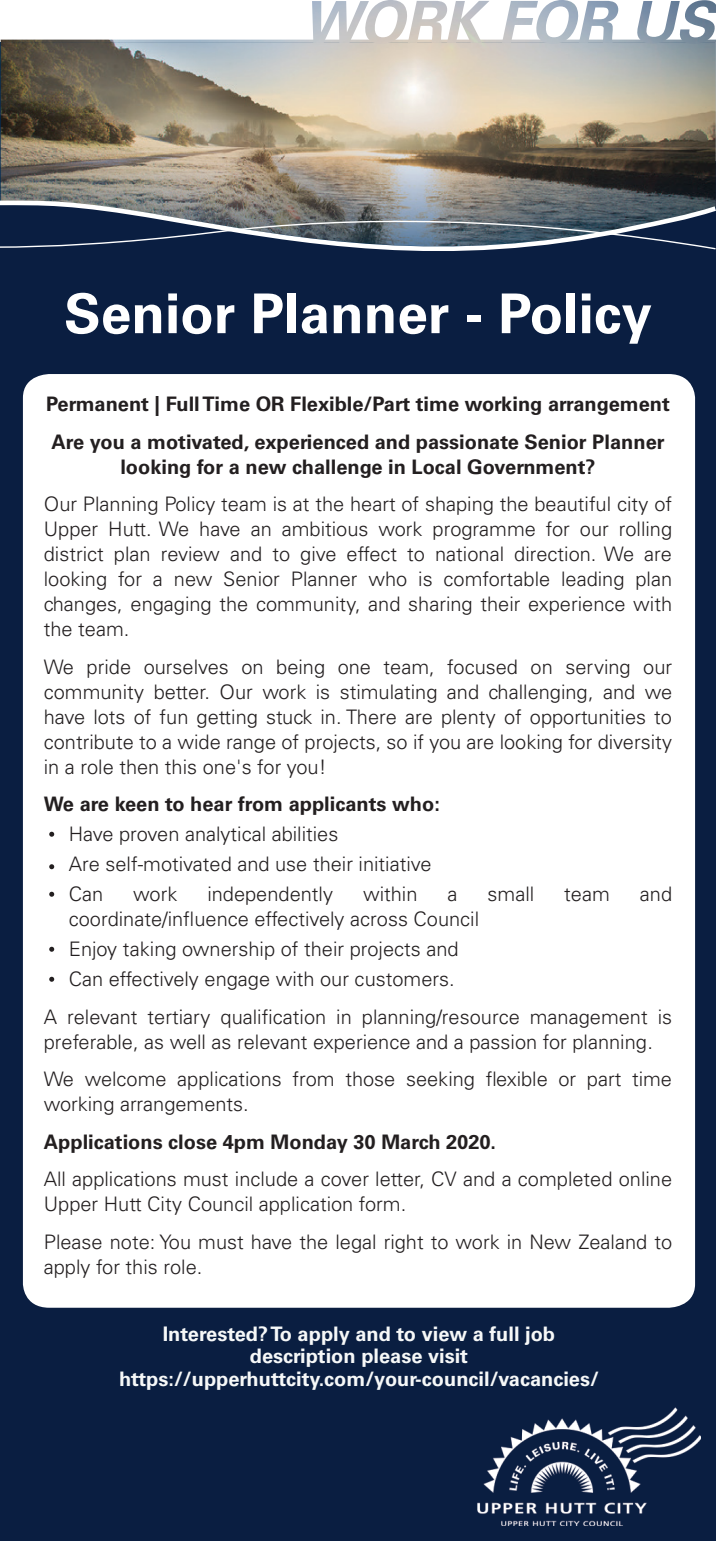
<style>
.page{position:relative;width:716px;height:1541px;background:#fff}
.page>*{position:absolute;margin:0;border:0;box-sizing:border-box;transform-origin:0 0}
.t1{font:700 55px "Univers LT Std";color:#fff}
.t2{font:300 20px/25px "Univers LT Std";color:#231f20}
.t3{font:700 20px/37.5px "Univers LT Std";color:#231f20}
.t4{font:700 20px/22.5px "Univers LT Std";color:#f6f8f8;text-align:center}
</style>
<div class="page">
<div style="left:0;top:162px;width:716px;height:1379px;background:#0a1e41"></div>
<img style="left:715px;top:162px;width:1px;height:36px">
<img style="left:1px;top:42px;width:714px;height:156px">
<img style="left:312px;top:0;width:404px;height:44px">
<svg style="left:0;top:198px;width:716px;height:53px;background:#6f7478"></svg>
<svg style="left:0;top:213px;width:716px;height:37px"></svg>
<div style="left:23px;top:374px;width:672px;height:933px;background:#fff;border-radius:25px"></div>
<img style="left:477px;top:1407px;width:223px;height:118px">
<svg style="left:49px;top:832px;width:5px;height:5px"></svg>
<svg style="left:49px;top:864px;width:5px;height:5px"></svg>
<svg style="left:49px;top:892px;width:5px;height:5px"></svg>
<svg style="left:49px;top:947px;width:5px;height:5px"></svg>
<svg style="left:49px;top:977px;width:5px;height:5px"></svg>
<h1 class="t1" style="left:64px;top:282px;width:589px">Senior Planner - Policy</h1>
<p class="t3" style="left:46px;top:385px;width:625px">Permanent | Full Time OR Flexible/Part time working arrangement<br>Are you a motivated, experienced and passionate Senior Planner</p>
<p class="t3" style="left:120px;top:448px;width:477px">looking for a new challenge in Local Government?</p>
<p class="t2" style="left:44px;top:491px;width:630px;text-align:justify">Our Planning Policy team is at the heart of shaping the beautiful city of Upper Hutt. We have an ambitious work programme for our rolling district plan review and to give effect to national direction. We are looking for a new Senior Planner who is comfortable leading plan changes, engaging the community, and sharing their experience with the team.</p>
<p class="t2" style="left:44px;top:654px;width:630px;text-align:justify">We pride ourselves on being one team, focused on serving our community better. Our work is stimulating and challenging, and we have lots of fun getting stuck in. There are plenty of opportunities to contribute to a wide range of projects, so if you are looking for diversity in a role then this one's for you!</p>
<p class="t3" style="left:44px;top:785px;width:397px">We are keen to hear from applicants who:</p>
<p class="t2" style="left:69px;top:819px;width:364px;line-height:30px">Have proven analytical abilities<br>Are self-motivated and use their initiative<br>Can</p>
<p class="t2" style="left:133px;top:882px;width:46px">work</p>
<p class="t2" style="left:207px;top:882px;width:127px">independently</p>
<p class="t2" style="left:363px;top:882px;width:56px">within</p>
<p class="t2" style="left:447px;top:882px;width:11px">a</p>
<p class="t2" style="left:487px;top:882px;width:48px">small</p>
<p class="t2" style="left:564px;top:882px;width:47px">team</p>
<p class="t2" style="left:640px;top:882px;width:34px">and</p>
<p class="t2" style="left:69px;top:904px;width:412px;line-height:30px">coordinate/influence effectively across Council<br>Enjoy taking ownership of their projects and<br>Can effectively engage with our customers.</p>
<p class="t2" style="left:44px;top:1004px;width:630px">A relevant tertiary qualification in planning/resource management is preferable, as well as relevant experience and a passion for planning.</p>
<p class="t2" style="left:44px;top:1067px;width:630px">We welcome applications from those seeking flexible or part time working arrangements.</p>
<p class="t3" style="left:44px;top:1123px;width:454px">Applications close 4pm Monday 30 March 2020.</p>
<p class="t2" style="left:44px;top:1167px;width:630px">All applications must include a cover letter, CV and a completed online<br>Upper Hutt City Council application form.</p>
<p class="t2" style="left:44px;top:1229px;width:630px">Please note: You must have the legal right to work in New Zealand to apply for this role.</p>
<p class="t4" style="left:119px;top:1322px;width:481px">Interested? To apply and to view a full job description please visit https://upperhuttcity.com/your-council/vacancies/</p>
</div>
